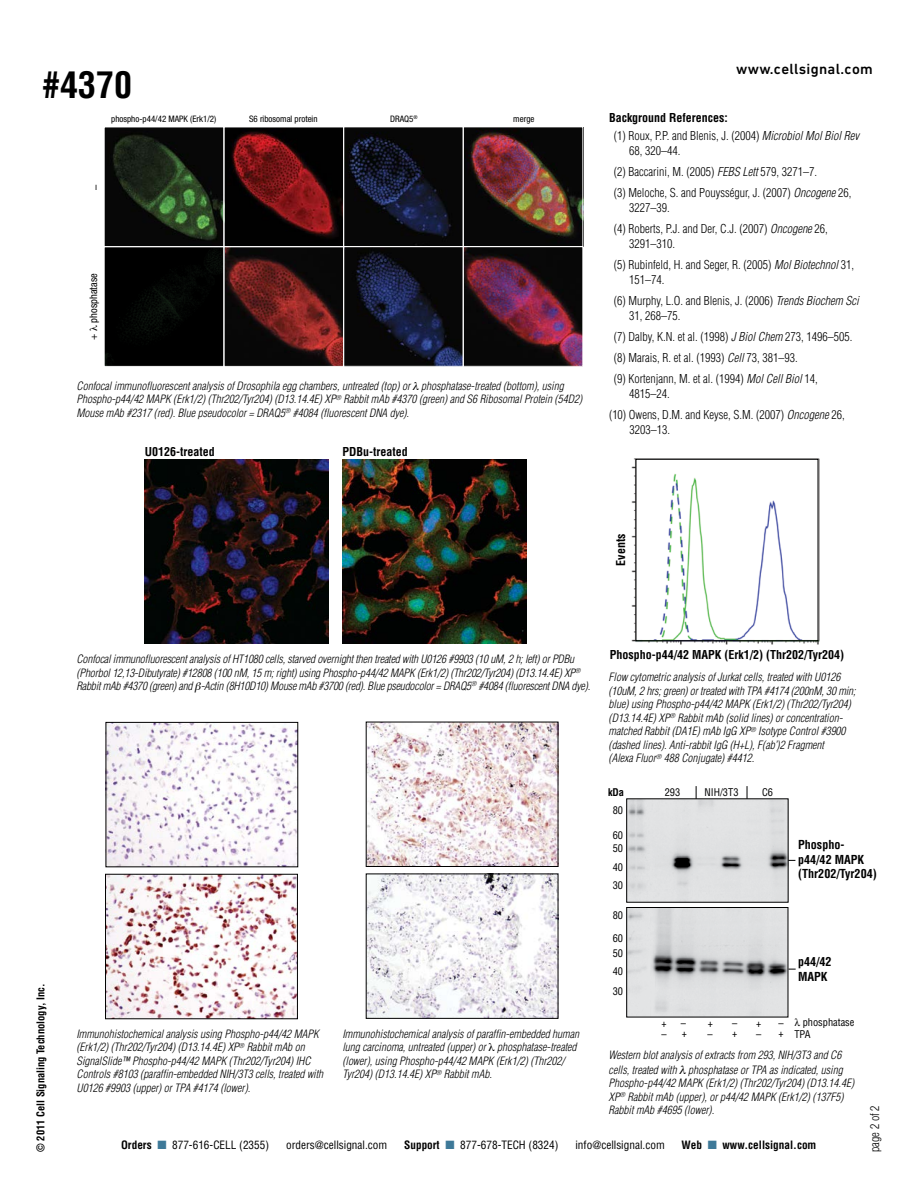
<style>
.page{position:relative;width:918px;height:1188px;background:#fff}
.page>*{position:absolute;margin:0;border:0;box-sizing:border-box;transform-origin:0 0}
.Number{font:700 condensed 36px "Helvetica";color:#000}
.CTA_URL{font:500 15px "DIN Next W1 G";letter-spacing:.02em;color:#000}
.t1{font:700 condensed 12.15px/14.5px "Helvetica";color:#000}
.Background_Reference{font:300 condensed 12px/15px "Helvetica";color:#000}
.Background_Reference-2{font:700 condensed 12px "Helvetica";color:#000}
.DILUTIONS{font:700 condensed 12px "Helvetica";color:#000}
.DILUTIONS-2{font:italic 300 condensed 11.25px/13.5px "Helvetica";color:#000}
.t2{font:condensed 11.25px "Helvetica";color:#000}
.t3{font:700 condensed 11.25px "Helvetica";color:#000}
.t4{font:700 condensed 10.5px "Helvetica";color:#000}
.t5{font:condensed 10.5px "Helvetica Neue";color:#000}
.t6{font:condensed 10.35px/13px "Helvetica";color:#000}
.t7{font:700 condensed 10.35px "Helvetica";color:#000}
.t8{font:condensed 9px "Helvetica Neue";color:#000}
.t9{font:condensed 5.25px "Helvetica Neue";color:#000}
.s1{font-style:italic}
.s2{font-weight:700}
.s3{color:#3e7998}
</style>
<div class="page">
<img style="left:368px;top:724px;width:188px;height:141px">
<img style="left:368px;top:876px;width:188px;height:141px">
<div style="left:366px;top:874px;width:192px;height:145px;border:1px solid #000"></div>
<img style="left:631px;top:458px;width:189px;height:187px">
<div style="left:636px;top:459px;width:182px;height:182px;border:1px solid #000"></div>
<img style="left:628px;top:800px;width:158px;height:101px">
<svg style="left:696px;top:786px;width:1px;height:12px"></svg>
<svg style="left:747px;top:786px;width:1px;height:12px"></svg>
<img style="left:628px;top:909px;width:158px;height:106px">
<div style="left:626px;top:907px;width:162px;height:110px;border:1px solid #000"></div>
<img style="left:106px;top:128px;width:475px;height:237px">
<div style="left:463px;top:246px;width:120px;height:121px;border:1px solid #fff"></div>
<div style="left:463px;top:126px;width:120px;height:121px;border:1px solid #fff"></div>
<div style="left:104px;top:246px;width:120px;height:121px;border:1px solid #fff"></div>
<div style="left:104px;top:127px;width:120px;height:120px;border:1px solid #fff"></div>
<div style="left:224px;top:246px;width:120px;height:121px;border:1px solid #fff"></div>
<div style="left:224px;top:127px;width:120px;height:120px;border:1px solid #fff"></div>
<div style="left:343px;top:246px;width:121px;height:121px;border:1px solid #fff"></div>
<div style="left:343px;top:126px;width:121px;height:121px;border:1px solid #fff"></div>
<img style="left:342px;top:459px;width:185px;height:184px">
<img style="left:144px;top:459px;width:184px;height:184px">
<img style="left:108px;top:724px;width:188px;height:141px">
<div style="left:106px;top:722px;width:192px;height:145px;border:1px solid #000"></div>
<img style="left:107px;top:876px;width:189px;height:141px">
<div style="left:105px;top:874px;width:193px;height:145px;border:1px solid #000"></div>
<p class="Number" style="left:42px;top:62px;width:91px">#4370</p>
<p class="t9" style="left:414px;top:114px;width:6px">®</p>
<p class="t8" style="left:111px;top:114px;width:107px">phospho-p44/42 MAPK (Erk1/2)</p>
<p class="t8" style="left:249px;top:114px;width:70px">S6 ribosomal protein</p>
<p class="t8" style="left:390px;top:114px;width:25px">DRAQ5</p>
<p class="t8" style="left:513px;top:114px;width:23px">merge</p>
<p class="t5" style="left:89px;top:190px;width:7px;rotate:-90deg">–</p>
<p class="t5" style="left:88px;top:340px;width:68px;rotate:-90deg">+ phosphatase</p>
<p class="DILUTIONS-2" style="left:76px;top:379px;width:507px">Confocal immunofluorescent analysis of Drosophila egg chambers, untreated (top) or ● phosphatase-treated (bottom), using<br>Phospho-p44/42 MAPK (Erk1/2) (Thr202/Tyr204) (D13.14.4E) XP<sup>®</sup> Rabbit mAb #4370 (green) and S6 Ribosomal Protein (54D2)<br>Mouse mAb #2317 (red). Blue pseudocolor = DRAQ5<sup>®</sup> #4084 (fluorescent DNA dye).</p>
<p class="DILUTIONS" style="left:145px;top:444px;width:71px">U0126-treated</p>
<p class="DILUTIONS" style="left:342px;top:444px;width:67px">PDBu-treated</p>
<p class="CTA_URL" style="left:736px;top:60px;width:138px">www.cellsignal.com</p>
<p class="Background_Reference-2" style="left:609px;top:110px;width:120px">Background References:</p>
<p class="Background_Reference" style="left:629px;top:128px;width:232px;text-indent:-15px">(1) Roux, P.P. and Blenis, J. (2004) <span class="s1">Microbiol Mol Biol Rev<br></span>68, 320–44.</p>
<p class="Background_Reference" style="left:614px;top:164px;width:205px">(2) Baccarini, M. (2005) <span class="s1">FEBS Lett</span> 579, 3271–7.</p>
<p class="Background_Reference" style="left:629px;top:185px;width:224px;text-indent:-15px">(3) Meloche, S. and Pouysségur, J. (2007) <span class="s1">Oncogene</span> 26,<br>3227–39.</p>
<p class="Background_Reference" style="left:629px;top:221px;width:200px;text-indent:-15px">(4) Roberts, P.J. and Der, C.J. (2007) <span class="s1">Oncogene</span> 26,<br>3291–310.</p>
<p class="Background_Reference" style="left:629px;top:257px;width:226px;text-indent:-15px">(5) Rubinfeld, H. and Seger, R. (2005) <span class="s1">Mol Biotechnol</span> 31,<br>151–74.</p>
<p class="Background_Reference" style="left:629px;top:293px;width:231px;text-indent:-15px">(6) Murphy, L.O. and Blenis, J. (2006) <span class="s1">Trends Biochem Sci<br></span>31, 268–75.</p>
<p class="Background_Reference" style="left:614px;top:329px;width:240px">(7) Dalby, K.N. et al. (1998) <span class="s1">J Biol Chem</span> 273, 1496–505.</p>
<p class="Background_Reference" style="left:614px;top:350px;width:185px">(8) Marais, R. et al. (1993) <span class="s1">Cell</span> 73, 381–93.</p>
<p class="Background_Reference" style="left:629px;top:371px;width:190px;text-indent:-15px">(9) Kortenjann, M. et al. (1994) <span class="s1">Mol Cell Biol</span> 14,<br>4815–24.</p>
<p class="Background_Reference" style="left:629px;top:407px;width:217px;text-indent:-20px">(10) Owens, D.M. and Keyse, S.M. (2007) <span class="s1">Oncogene</span> 26,<br>3203–13.</p>
<p class="Background_Reference-2" style="left:614px;top:566px;width:33px;rotate:-90deg">Events</p>
<p class="DILUTIONS-2" style="left:76px;top:652px;width:515px">Confocal immunofluorescent analysis of HT1080 cells, starved overnight then treated with U0126 #9903 (10 uM, 2 h; left) or PDBu (Phorbol 12,13-Dibutyrate) #12808 (100 nM, 15 m; right) using Phospho-p44/42 MAPK (Erk1/2) (Thr202/Tyr204) (D13.14.4E) XP<sup>®<br></sup>Rabbit mAb #4370 (green) and -Actin (8H10D10) Mouse mAb #3700 (red). Blue pseudocolor = DRAQ5<sup>®</sup> #4084 (fluorescent DNA dye).</p>
<p class="Background_Reference-2" style="left:610px;top:648px;width:236px">Phospho-p44/42 MAPK (Erk1/2) (Thr202/Tyr204)</p>
<p class="DILUTIONS-2" style="left:609px;top:671px;width:248px">Flow cytometric analysis of Jurkat cells, treated with U0126 (10uM, 2 hrs; green) or treated with TPA #4174 (200nM, 30 min; blue) using Phospho-p44/42 MAPK (Erk1/2) (Thr202/Tyr204) (D13.14.4E) XP<sup>®</sup> Rabbit mAb (solid lines) or concentration&shy;matched Rabbit (DA1E) mAb IgG XP<sup>®</sup> Isotype Control #3900 (dashed lines). Anti-rabbit IgG (H+L), F(ab’)2 Fragment<br>(Alexa Fluor<sup>®</sup> 488 Conjugate) #4412.</p>
<p class="t7" style="left:608px;top:786px;width:18px">kDa</p>
<p class="t6" style="left:665px;top:786px;width:17px">293</p>
<p class="t6" style="left:705px;top:786px;width:36px">NIH/3T3</p>
<p class="t6" style="left:762px;top:786px;width:12px">C6</p>
<p class="t4" style="left:34px;top:1152px;width:170px;rotate:-90deg">© 2011 Cell Signaling Technology, Inc.</p>
<p class="t6" style="left:613px;top:804px;width:12px">80</p>
<p class="t6" style="left:613px;top:828px;width:12px">60<br>50</p>
<p class="t6" style="left:613px;top:858px;width:12px;line-height:18px">40<br>30</p>
<p class="t6" style="left:613px;top:904px;width:12px;line-height:22.8px">80<br>60</p>
<p class="t6" style="left:613px;top:944px;width:12px;line-height:17.9px">50<br>40</p>
<p class="t6" style="left:613px;top:984px;width:12px">30</p>
<p class="t1" style="left:798px;top:837px;width:80px">Phospho&shy;p44/42 MAPK (Thr202/Tyr204)</p>
<p class="t1" style="left:798px;top:954px;width:35px">p44/42<br>MAPK</p>
<p class="t6" style="left:803px;top:1016px;width:53px">phosphatase</p>
<p class="t6" style="left:662px;top:1016px;width:7px">+</p>
<p class="t6" style="left:681px;top:1017px;width:33px">– +</p>
<p class="t6" style="left:732px;top:1017px;width:31px">– +</p>
<p class="t6" style="left:779px;top:1017px;width:7px">–</p>
<p class="t6" style="left:662px;top:1027px;width:27px">– +</p>
<p class="t6" style="left:708px;top:1027px;width:31px">– +</p>
<p class="t6" style="left:756px;top:1027px;width:56px">– + TPA</p>
<p class="DILUTIONS-2" style="left:609px;top:1047px;width:236px;line-height:15px">Western blot analysis of extracts from 293, NIH/3T3 and C6 cells, treated with phosphatase or TPA as indicated, using</p>
<p class="DILUTIONS-2" style="left:609px;top:1077px;width:247px">Phospho-p44/42 MAPK (Erk1/2) (Thr202/Tyr204) (D13.14.4E)<br>XP<sup>®</sup> Rabbit mAb (upper), or p44/42 MAPK (Erk1/2) (137F5)<br>Rabbit mAb #4695 (lower).</p>
<p class="DILUTIONS-2" style="left:342px;top:1027px;width:238px">Immunohistochemical analysis of paraffin-embedded human lung carcinoma, untreated (upper) or phosphatase-treated (lower), using Phospho-p44/42 MAPK (Erk1/2) (Thr202/ Tyr204) (D13.14.4E) XP<sup>®</sup> Rabbit mAb.</p>
<p class="DILUTIONS-2" style="left:76px;top:1027px;width:248px">Immunohistochemical analysis using Phospho-p44/42 MAPK (Erk1/2) (Thr202/Tyr204) (D13.14.4E) XP<sup>®</sup> Rabbit mAb on SignalSlide™ Phospho-p44/42 MAPK (Thr202/Tyr204) IHC Controls #8103 (paraffin-embedded NIH/3T3 cells, treated with U0126 #9903 (upper) or TPA #4174 (lower).</p>
<p class="Background_Reference" style="left:867px;top:1152px;width:48px;rotate:-90deg">page 2 of 2</p>
<p class="t2" style="left:121px;top:1137px;width:150px"><span class="s2">Orders</span> <span class="s3">■</span> 877-616-CELL (2355)</p>
<p class="t2" style="left:286px;top:1137px;width:103px">orders@cellsignal.com</p>
<p class="t2" style="left:404px;top:1137px;width:156px"><span class="s2">Support</span> <span class="s3">■</span> 877-678-TECH (8324)</p>
<p class="t2" style="left:575px;top:1137px;width:91px">info@cellsignal.com</p>
<p class="t3" style="left:682px;top:1137px;width:136px">Web <span class="s3">■</span> www.cellsignal.com</p>
</div>
